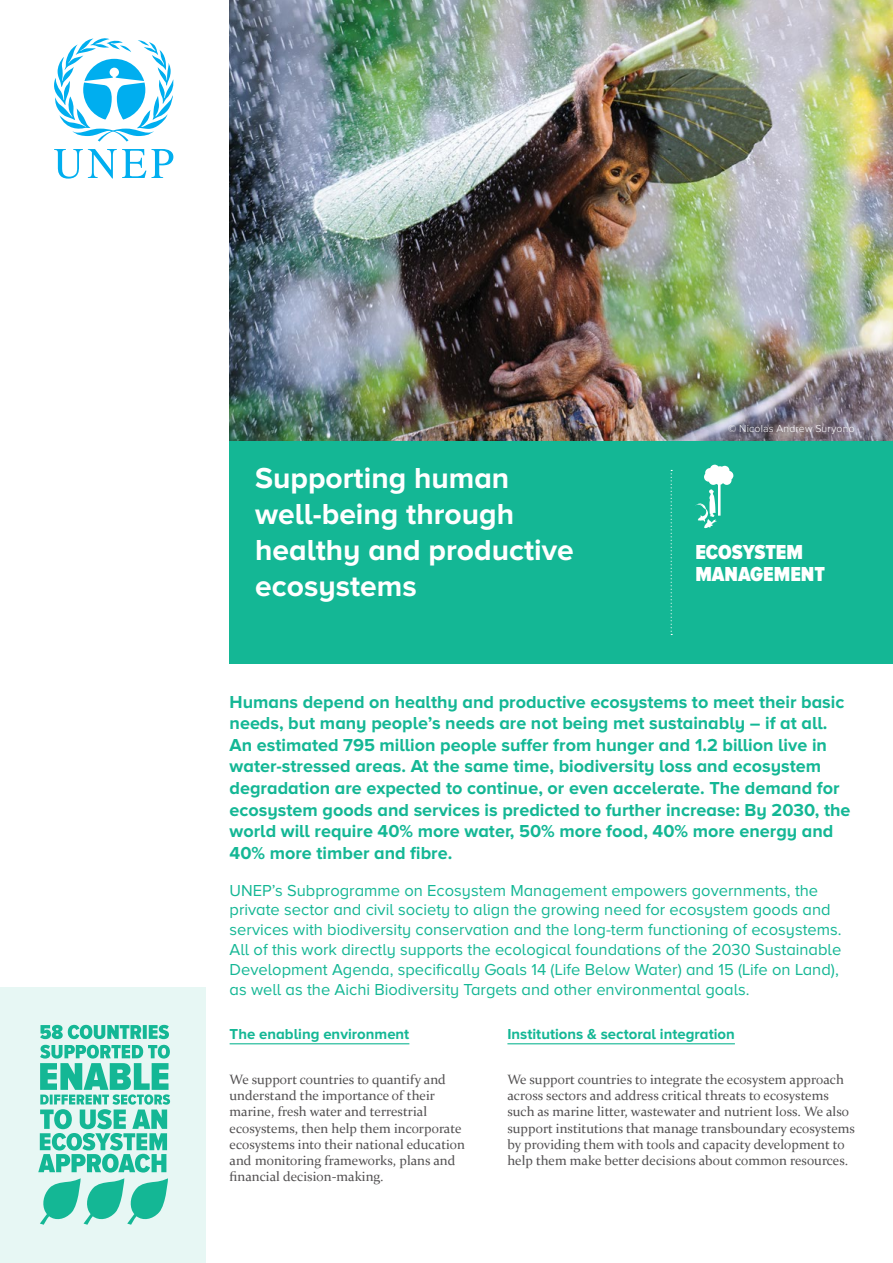
<style>
.page{position:relative;width:893px;height:1263px;background:#fff}
.page>*{position:absolute;margin:0;border:0;box-sizing:border-box;transform-origin:0 0}
.t1{font:700 30px/36px "Proxima Nova A";color:#fff}
.t2{font:900 21px/22.5px "Proxima Nova A Cond";color:#fff}
.t3{font:700 18px/21.6px "Proxima Nova A";color:#14b795}
.t4{font:16.5px/19.8px "Proxima Nova A";color:#14b795}
.t5{font:700 15px "Proxima Nova A";color:#14b795}
.t6{font:13.5px/16.2px "Constantia";color:#535152}
.t7{font:300 10.5px "Proxima Nova";letter-spacing:.02em;color:#fff}
</style>
<div class="page">
<img style="left:230px;top:0;width:663px;height:441px">
<div style="left:230px;top:441px;width:663px;height:222px;background:#14b795"></div>
<svg style="left:671px;top:470px;width:1px;height:165px"></svg>
<svg style="left:54px;top:38px;width:120px;height:104px"></svg>
<svg style="left:54px;top:149px;width:119px;height:30px"></svg>
<hr style="left:230px;top:1043px;width:179px;height:1px;background:#14b795">
<hr style="left:507px;top:1043px;width:228px;height:1px;background:#14b795">
<div style="left:0;top:988px;width:206px;height:275px;background:#e7f7f4"></div>
<svg style="left:695px;top:465px;width:38px;height:63px"></svg>
<svg style="left:38px;top:1045px;width:132px;height:127px"></svg>
<svg style="left:40px;top:1178px;width:128px;height:47px"></svg>
<svg style="left:40px;top:1025px;width:129px;height:14px"></svg>
<h1 class="t1" style="left:255px;top:460px;width:320px">Supporting human well-being through healthy and productive ecosystems</h1>
<p class="t7" style="left:728px;top:423px;width:128px">© Nicolas Andrew Suryono</p>
<h2 class="t2" style="left:695px;top:540px;width:131px">ECOSYSTEM<br>MANAGEMENT</h2>
<p class="t3" style="left:230px;top:690px;width:622px">Humans depend on healthy and productive ecosystems to meet their basic needs, but many people’s needs are not being met sustainably – if at all.<br>An estimated 795 million people suffer from hunger and 1.2 billion live in water-stressed areas. At the same time, biodiversity loss and ecosystem degradation are expected to continue, or even accelerate. The demand for ecosystem goods and services is predicted to further increase: By 2030, the world will require 40% more water, 50% more food, 40% more energy and 40% more timber and fibre.</p>
<p class="t4" style="left:230px;top:880px;width:613px">UNEP’s Subprogramme on Ecosystem Management empowers governments, the private sector and civil society to align the growing need for ecosystem goods and services with biodiversity conservation and the long-term functioning of ecosystems.<br>All of this work directly supports the ecological foundations of the 2030 Sustainable Development Agenda, specifically Goals 14 (Life Below Water) and 15 (Life on Land), as well as the Aichi Biodiversity Targets and other environmental goals.</p>
<p class="t5" style="left:230px;top:1026px;width:181px">The enabling environment</p>
<p class="t5" style="left:507px;top:1026px;width:229px">Institutions &amp; sectoral integration</p>
<p class="t6" style="left:230px;top:1071px;width:237px">We support countries to quantify and understand the importance of their marine, fresh water and terrestrial ecosystems, then help them incorporate ecosystems into their national education and monitoring frameworks, plans and financial decision-making.</p>
<p class="t6" style="left:507px;top:1071px;width:349px">We support countries to integrate the ecosystem approach across sectors and address critical threats to ecosystems such as marine litter, wastewater and nutrient loss. We also support institutions that manage transboundary ecosystems by providing them with tools and capacity development to help them make better decisions about common resources.</p>
</div>
